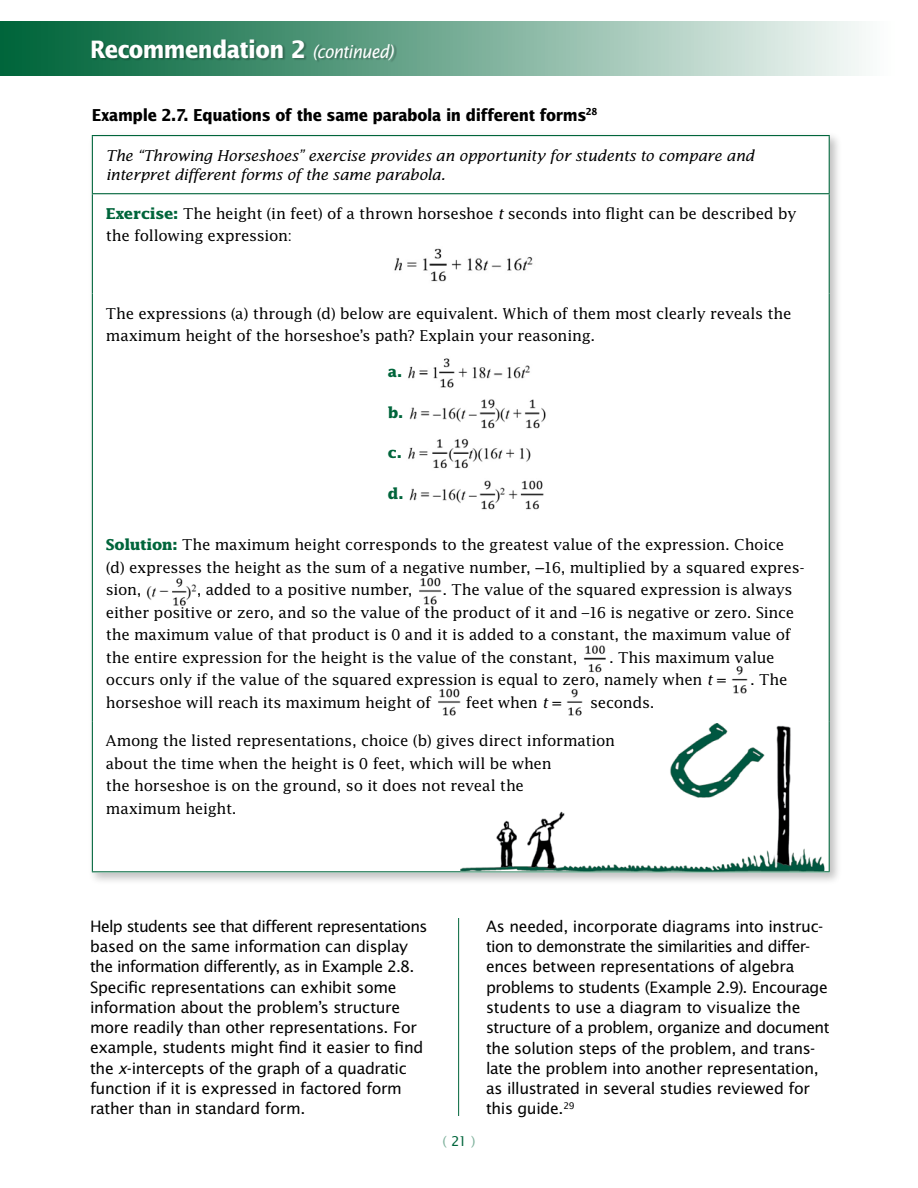
<style>
.page{position:relative;width:918px;height:1188px;background:#fff}
.page>*{position:absolute;margin:0;border:0;box-sizing:border-box;transform-origin:0 0}
.t1{font:700 24px "Lucida Sans Std";letter-spacing:-.025em;color:#fff;scale:.9 1}
.t2{font:700 16.5px "Lucida Sans Std";letter-spacing:-.025em;color:#000;scale:.9 1}
.t3{font:15.75px/20.2px "Lucida Sans Std";letter-spacing:-.025em;color:#000}
.Example_Art_text{font:15px/22.5px "Lucida Std";letter-spacing:-.015em;color:#000}
.Example_Art_text-2{font:italic 15px/19.5px "Lucida Std";letter-spacing:-.015em;color:#000}
.Example_Art_text-3{font:700 15px "Lucida Std";color:#00653b}
.t4{font:13.5px "Lucida Sans Std";color:#80b29d}
.s1{font-weight:400;font-style:italic;font-size:18px}
.s2{font-weight:700;color:#00653b}
.s3{font-style:italic}
.s4{color:#00653b}
</style>
<div class="page">
<div style="left:0;top:21px;width:918px;height:54px;background:linear-gradient(to right,#005f33,#fff)"></div>
<div style="left:92px;top:40px;width:305px;height:23px;background:#000;opacity:.25"></div>
<div style="left:88px;top:131px;width:755px;height:754px;background:#000;opacity:.25"></div>
<div style="left:92px;top:135px;width:738px;height:737px;background:#fff"></div>
<hr style="left:92px;top:135px;width:738px;height:1px;background:#00653b">
<hr style="left:92px;top:136px;width:1px;height:57px;background:#00653b">
<hr style="left:92px;top:194px;width:1px;height:99px;background:#00653b">
<hr style="left:92px;top:293px;width:1px;height:232px;background:#00653b">
<hr style="left:92px;top:525px;width:1px;height:196px;background:#00653b">
<hr style="left:92px;top:721px;width:1px;height:150px;background:#00653b">
<hr style="left:829px;top:136px;width:1px;height:57px;background:#00653b">
<hr style="left:829px;top:194px;width:1px;height:99px;background:#00653b">
<hr style="left:829px;top:293px;width:1px;height:232px;background:#00653b">
<hr style="left:829px;top:525px;width:1px;height:196px;background:#00653b">
<hr style="left:829px;top:721px;width:1px;height:150px;background:#00653b">
<hr style="left:92px;top:871px;width:738px;height:1px;background:#00653b">
<hr style="left:92px;top:193px;width:738px;height:1px;background:#00653b">
<img style="left:394px;top:248px;width:139px;height:34px">
<img style="left:408px;top:358px;width:122px;height:30px">
<img style="left:409px;top:399px;width:137px;height:30px">
<img style="left:408px;top:438px;width:123px;height:31px">
<img style="left:409px;top:480px;width:135px;height:30px">
<img style="left:146px;top:578px;width:51px;height:28px">
<img style="left:419px;top:577px;width:23px;height:28px">
<img style="left:583px;top:645px;width:23px;height:28px">
<img style="left:731px;top:666px;width:17px;height:28px">
<img style="left:438px;top:688px;width:23px;height:28px">
<img style="left:566px;top:689px;width:17px;height:27px">
<hr style="left:458px;top:918px;width:1px;height:198px;background:#00653b">
<img style="left:460px;top:723px;width:364px;height:148px">
<h1 class="t1" style="left:90px;top:35px;width:339px">Recommendation 2 <span class="s1">(continued)</span></h1>
<p class="t2" style="left:92px;top:105px;width:563px">Example 2.7. Equations of the same parabola in different forms<sup>28</sup></p>
<p class="Example_Art_text-2" style="left:106px;top:145px;width:650px">The “Throwing Horseshoes” exercise provides an opportunity for students to compare and interpret different forms of the same parabola.</p>
<p class="Example_Art_text" style="left:106px;top:202px;width:692px"><span class="s2">Exercise:</span> The height (in feet) of a thrown horseshoe <span class="s3">t</span> seconds into flight can be described by the following expression:</p>
<p class="Example_Art_text" style="left:106px;top:302px;width:687px">The expressions (a) through (d) below are equivalent. Which of them most clearly reveals the maximum height of the horseshoe’s path? Explain your reasoning.</p>
<p class="Example_Art_text-3" style="left:388px;top:363px;width:16px">a.</p>
<p class="Example_Art_text-3" style="left:388px;top:403px;width:17px">b.</p>
<p class="Example_Art_text-3" style="left:388px;top:444px;width:16px">c.</p>
<p class="Example_Art_text-3" style="left:388px;top:484px;width:17px">d.</p>
<p class="Example_Art_text" style="left:106px;top:533px;width:700px"><span class="s2">Solution:</span> The maximum height corresponds to the greatest value of the expression. Choice (d) expresses the height as the sum of a negative number, −16, multiplied by a squared expres&shy;sion,</p>
<p class="Example_Art_text" style="left:106px;top:578px;width:690px;text-indent:337px">. The value of the squared expression is always either positive or zero, and so the value of the product of it and –16 is negative or zero. Since the maximum value of that product is 0 and it is added to a constant, the maximum value of the entire expression for the height is the value of the constant,</p>
<p class="Example_Art_text" style="left:197px;top:578px;width:217px">, added to a positive number,</p>
<p class="Example_Art_text" style="left:106px;top:646px;width:670px;text-indent:503px">. This maximum value occurs only if the value of the squared expression is equal to zero, namely when <span class="s3">t</span> =</p>
<p class="Example_Art_text" style="left:750px;top:668px;width:39px">. The</p>
<p class="Example_Art_text" style="left:106px;top:691px;width:327px">horseshoe will reach its maximum height of</p>
<p class="Example_Art_text" style="left:466px;top:691px;width:97px">feet when <span class="s3">t</span> =</p>
<p class="Example_Art_text" style="left:590px;top:691px;width:66px">seconds.</p>
<p class="Example_Art_text" style="left:106px;top:729px;width:511px">Among the listed representations, choice (b) gives direct information about the time when the height is 0 feet, which will be when<br>the horseshoe is on the ground, so it does not reveal the<br>maximum height.</p>
<p class="t3" style="left:90px;top:916px;width:339px">Help students see that different representations based on the same information can display the information differently, as in Example 2.8.<br>Specific representations can exhibit some information about the problem’s structure more readily than other representations. For example, students might find it easier to find the <span class="s3">x</span>-intercepts of the graph of a quadratic function if it is expressed in factored form rather than in standard form.</p>
<p class="t3" style="left:486px;top:916px;width:345px">As needed, incorporate diagrams into instruc&shy;tion to demonstrate the similarities and differ&shy;ences between representations of algebra problems to students (Example 2.9). Encourage students to use a diagram to visualize the structure of a problem, organize and document the solution steps of the problem, and trans&shy;late the problem into another representation, as illustrated in several studies reviewed for this guide.<sup>29</sup></p>
<p class="t4" style="left:442px;top:1133px;width:35px">( <span class="s4">21</span> )</p>
</div>
